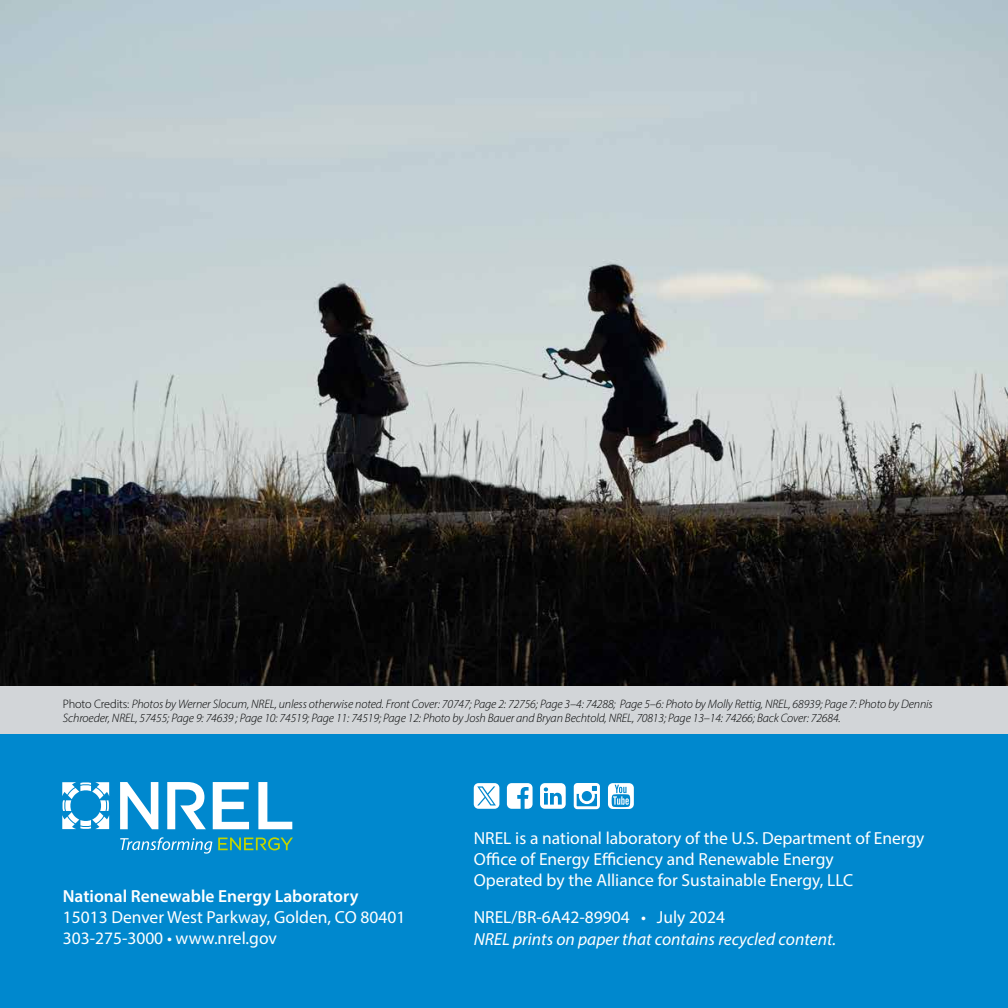
<style>
.page{position:relative;width:1008px;height:1008px;background:#fff}
.page>*{position:absolute;margin:0;border:0;box-sizing:border-box;transform-origin:0 0}
.t1{font:17.5px/21px "Myriad Pro";color:#fff}
.t2{font:italic 17.5px "Myriad Pro";color:#fff}
.t3{font:600 17.5px "Myriad Pro";color:#fff}
.t4{font:italic 300 12.25px/14px "Myriad Pro";letter-spacing:-.01em;color:#000101}
.s1{font-style:normal}
</style>
<div class="page">
<img style="left:0;top:0;width:1008px;height:686px">
<div style="left:0;top:686px;width:1008px;height:322px;background:#0088ce"></div>
<div style="left:0;top:686px;width:1008px;height:47px;background:#d2d5d8"></div>
<svg style="left:507px;top:783px;width:26px;height:26px"></svg>
<svg style="left:540px;top:783px;width:26px;height:26px"></svg>
<svg style="left:574px;top:783px;width:26px;height:26px"></svg>
<svg style="left:474px;top:783px;width:25px;height:26px"></svg>
<svg style="left:608px;top:783px;width:26px;height:26px"></svg>
<svg style="left:62px;top:782px;width:47px;height:47px"></svg>
<svg style="left:120px;top:782px;width:38px;height:47px"></svg>
<svg style="left:167px;top:782px;width:39px;height:47px"></svg>
<svg style="left:213px;top:782px;width:36px;height:47px"></svg>
<svg style="left:258px;top:782px;width:34px;height:47px"></svg>
<svg style="left:218px;top:837px;width:75px;height:13px"></svg>
<svg style="left:120px;top:837px;width:92px;height:17px"></svg>
<p class="t4" style="left:63px;top:697px;width:872px"><span class="s1">Photo Credits:</span> Photos by Werner Slocum, NREL, unless otherwise noted. Front Cover: 70747; Page 2: 72756; Page 3–4: 74288; Page 5–6: Photo by Molly Rettig, NREL, 68939; Page 7: Photo by Dennis<br>Schroeder, NREL, 57455; Page 9: 74639 ; Page 10: 74519; Page 11: 74519; Page 12: Photo by Josh Bauer and Bryan Bechtold, NREL, 70813; Page 13–14: 74266; Back Cover: 72684.</p>
<h5 class="t3" style="left:63px;top:885px;width:297px">National Renewable Energy Laboratory</h5>
<p class="t1" style="left:63px;top:907px;width:344px">15013 Denver West Parkway, Golden, CO 80401<br>303-275-3000 • www.nrel.gov</p>
<p class="t1" style="left:474px;top:828px;width:452px">NREL is a national laboratory of the U.S. Department of Energy<br>Ofce of Energy Efciency and Renewable Energy</p>
<p class="t1" style="left:474px;top:862px;width:381px;line-height:36.2px">Operated by the Alliance for Sustainable Energy, LLC<br>NREL/BR-6A42-89904 • July 2024</p>
<p class="t2" style="left:474px;top:929px;width:364px">NREL prints on paper that contains recycled content.</p>
</div>
